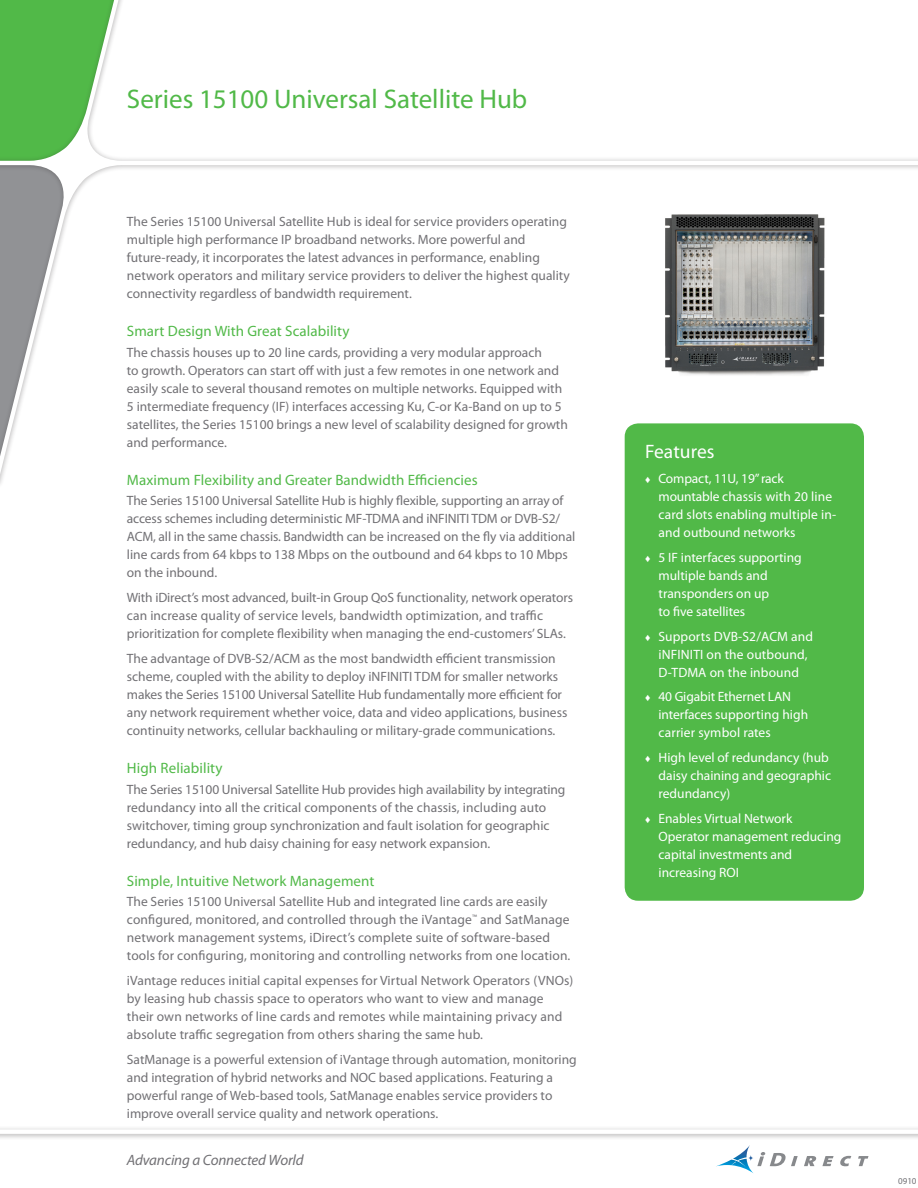
<style>
.page{position:relative;width:918px;height:1188px;background:#fff}
.page>*{position:absolute;margin:0;border:0;box-sizing:border-box;transform-origin:0 0}
.Product_Title{font:27px "Myriad Pro";color:#51b948}
.Call_out_subhead{font:19.5px "Myriad Pro";letter-spacing:.005em;color:#fff}
.Subhead{font:15px "Myriad Pro";letter-spacing:.005em;color:#51b948}
.Specs_-_Body{font:italic 15px "Myriad Pro";letter-spacing:-.01em;color:#717074}
.Body_Copy{font:13.5px/18px "Myriad Pro";color:#717074}
.Call_out_bullets{font:13.5px/18px "Myriad Pro";color:#fff}
.Specs_-_Body-2{font:9px "Myriad Pro";color:#717074}
.s1{font-family:"Times New Roman";font-size:10.5px}
</style>
<div class="page">
<svg style="left:0;top:0;width:918px;height:483px"></svg>
<div style="left:0;top:1124px;width:918px;height:16px;background:#231f20;opacity:.29"></div>
<svg style="left:0;top:1129px;width:918px;height:5px"></svg>
<svg style="left:716px;top:1145px;width:152px;height:28px"></svg>
<div style="left:625px;top:423px;width:239px;height:478px;background:#51b948;border-radius:14px"></div>
<img style="left:658px;top:207px;width:173px;height:176px">
<p class="Product_Title" style="left:127px;top:82px;width:402px">Series 15100 Universal Satellite Hub</p>
<p class="Body_Copy" style="left:127px;top:212px;width:444px">The Series 15100 Universal Satellite Hub is ideal for service providers operating multiple high performance IP broadband networks. More powerful and future-ready, it incorporates the latest advances in performance, enabling network operators and military service providers to deliver the highest quality connectivity regardless of bandwidth requirement.</p>
<p class="Subhead" style="left:127px;top:322px;width:224px">Smart Design With Great Scalability</p>
<p class="Body_Copy" style="left:127px;top:343px;width:443px">The chassis houses up to 20 line cards, providing a very modular approach<br>to growth. Operators can start off with just a few remotes in one network and easily scale to several thousand remotes on multiple networks. Equipped with 5 intermediate frequency (IF) interfaces accessing Ku, C-or Ka-Band on up to 5 satellites, the Series 15100 brings a new level of scalability designed for growth and performance.</p>
<p class="Subhead" style="left:127px;top:471px;width:352px">Maximum Flexibility and Greater Bandwidth Efficiencies</p>
<p class="Body_Copy" style="left:127px;top:492px;width:450px">The Series 15100 Universal Satellite Hub is highly flexible, supporting an array of access schemes including deterministic MF-TDMA and iNFINITI TDM or DVB-S2/ ACM, all in the same chassis. Bandwidth can be increased on the fly via additional line cards from 64 kbps to 138 Mbps on the outbound and 64 kbps to 10 Mbps on the inbound.</p>
<p class="Body_Copy" style="left:127px;top:588px;width:448px">With iDirect’s most advanced, built-in Group QoS functionality, network operators can increase quality of service levels, bandwidth optimization, and traffic prioritization for complete flexibility when managing the end-customers’ SLAs.</p>
<p class="Body_Copy" style="left:127px;top:649px;width:442px">The advantage of DVB-S2/ACM as the most bandwidth efficient transmission scheme, coupled with the ability to deploy iNFINITI TDM for smaller networks makes the Series 15100 Universal Satellite Hub fundamentally more efficient for any network requirement whether voice, data and video applications, business continuity networks, cellular backhauling or military-grade communications.</p>
<p class="Subhead" style="left:127px;top:759px;width:97px">High Reliability</p>
<p class="Body_Copy" style="left:127px;top:780px;width:440px">The Series 15100 Universal Satellite Hub provides high availability by integrating redundancy into all the critical components of the chassis, including auto switchover, timing group synchronization and fault isolation for geographic redundancy, and hub daisy chaining for easy network expansion.</p>
<p class="Subhead" style="left:127px;top:872px;width:249px">Simple, Intuitive Network Management</p>
<p class="Body_Copy" style="left:127px;top:893px;width:445px">The Series 15100 Universal Satellite Hub and integrated line cards are easily configured, monitored, and controlled through the iVantage<sup>™</sup> and SatManage network management systems, iDirect’s complete suite of software-based tools for configuring, monitoring and controlling networks from one location.</p>
<p class="Body_Copy" style="left:127px;top:971px;width:448px">iVantage reduces initial capital expenses for Virtual Network Operators (VNOs) by leasing hub chassis space to operators who want to view and manage their own networks of line cards and remotes while maintaining privacy and absolute traffic segregation from others sharing the same hub.</p>
<p class="Body_Copy" style="left:127px;top:1050px;width:451px">SatManage is a powerful extension of iVantage through automation, monitoring and integration of hybrid networks and NOC based applications. Featuring a powerful range of Web-based tools, SatManage enables service providers to improve overall service quality and network operations.</p>
<p class="Specs_-_Body" style="left:127px;top:1151px;width:178px">Advancing a Connected World</p>
<p class="Call_out_subhead" style="left:645px;top:440px;width:71px">Features</p>
<p class="Call_out_bullets" style="left:659px;top:469px;width:179px;text-indent:-14px"><span class="s1">♦</span> Compact, 11U, 19” rack mountable chassis with 20 line card slots enabling multiple in&shy;and outbound networks</p>
<p class="Call_out_bullets" style="left:659px;top:548px;width:145px;text-indent:-14px"><span class="s1">♦</span> 5 IF interfaces supporting multiple bands and transponders on up<br>to five satellites</p>
<p class="Call_out_bullets" style="left:645px;top:627px;width:170px;text-align:center"><span class="s1">♦</span> Supports DVB-S2/ACM and iNFINITI on the outbound,<br>D-TDMA on the inbound</p>
<p class="Call_out_bullets" style="left:659px;top:688px;width:151px;text-indent:-14px"><span class="s1">♦</span> 40 Gigabit Ethernet LAN interfaces supporting high carrier symbol rates</p>
<p class="Call_out_bullets" style="left:659px;top:748px;width:174px;text-indent:-14px"><span class="s1">♦</span> High level of redundancy (hub daisy chaining and geographic redundancy)</p>
<p class="Call_out_bullets" style="left:659px;top:809px;width:184px;text-indent:-14px"><span class="s1">♦</span> Enables Virtual Network<br>Operator management reducing capital investments and increasing ROI</p>
<p class="Specs_-_Body-2" style="left:898px;top:1176px;width:20px">0910</p>
</div>
